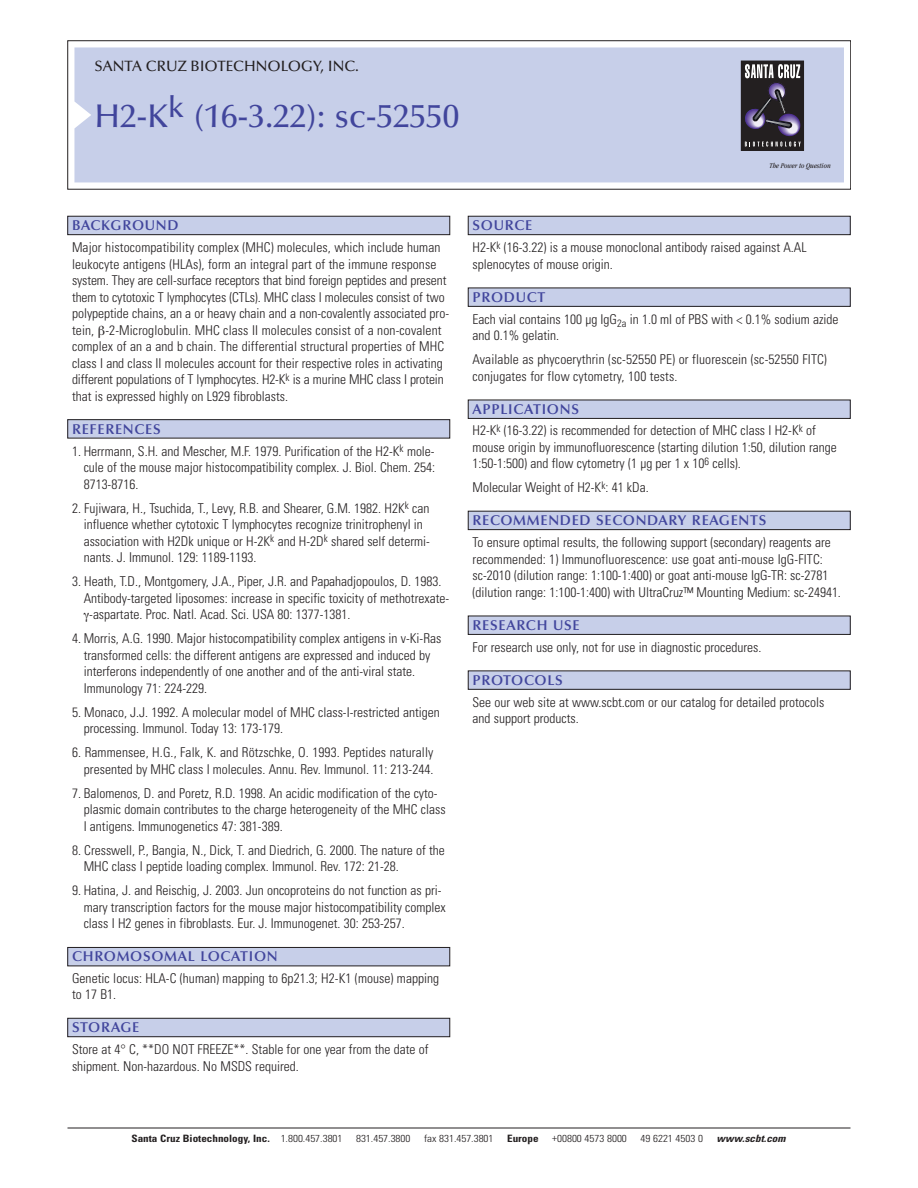
<style>
.page{position:relative;width:918px;height:1188px;background:#fff}
.page>*{position:absolute;margin:0;border:0;box-sizing:border-box;transform-origin:0 0}
.t1{font:500 33px "Optima";color:#41459c}
.t2{font:500 15px "Optima";color:#231f20}
.t3{font:600 14.25px "Optima";letter-spacing:.05em;color:#41459c}
.t4{font:300 condensed 13.5px/16.5px "Univers";color:#231f20}
.t5{font:300 condensed 10.2px "Univers";color:#231f20;scale:1.1 1}
.t6{font:700 condensed 10.2px "Univers";color:#231f20;scale:1.1 1}
.t7{font:italic 700 condensed 10.2px "Univers";color:#231f20;scale:1.1 1}
.t8{font:italic condensed 7.5px "Garamond";color:#231f20}
.s1{font-weight:300}
</style>
<div class="page">
<div style="left:468px;top:400px;width:382px;height:18px;background:#c7cfe9"></div>
<div style="left:468px;top:400px;width:382px;height:19px;border:1px solid #231f20"></div>
<div style="left:468px;top:511px;width:382px;height:19px;background:#c7cfe9"></div>
<div style="left:468px;top:511px;width:382px;height:19px;border:1px solid #231f20"></div>
<div style="left:468px;top:616px;width:382px;height:18px;background:#c7cfe9"></div>
<div style="left:468px;top:616px;width:382px;height:19px;border:1px solid #231f20"></div>
<div style="left:468px;top:671px;width:382px;height:18px;background:#c7cfe9"></div>
<div style="left:468px;top:671px;width:382px;height:19px;border:1px solid #231f20"></div>
<div style="left:74px;top:47px;width:770px;height:135px;background:#c7cfe9"></div>
<div style="left:741px;top:61px;width:62px;height:89px;background:#231f20"></div>
<div style="left:741px;top:61px;width:63px;height:90px;border:1px solid #231f20"></div>
<svg style="left:741px;top:64px;width:64px;height:83px"></svg>
<hr style="left:68px;top:1128px;width:782px;height:1px;background:#231f20">
<div style="left:68px;top:216px;width:382px;height:19px;background:#c7cfe9"></div>
<div style="left:68px;top:216px;width:382px;height:19px;border:1px solid #231f20"></div>
<div style="left:68px;top:1018px;width:382px;height:19px;background:#c7cfe9"></div>
<div style="left:68px;top:1018px;width:382px;height:19px;border:1px solid #231f20"></div>
<div style="left:468px;top:216px;width:382px;height:19px;background:#c7cfe9"></div>
<div style="left:468px;top:216px;width:382px;height:19px;border:1px solid #231f20"></div>
<div style="left:468px;top:288px;width:382px;height:18px;background:#c7cfe9"></div>
<div style="left:468px;top:288px;width:382px;height:19px;border:1px solid #231f20"></div>
<div style="left:68px;top:420px;width:382px;height:18px;background:#c7cfe9"></div>
<div style="left:68px;top:419px;width:382px;height:19px;border:1px solid #231f20"></div>
<div style="left:68px;top:947px;width:382px;height:19px;background:#c7cfe9"></div>
<div style="left:68px;top:947px;width:382px;height:19px;border:1px solid #231f20"></div>
<p class="t2" style="left:94px;top:60px;width:266px">SANTA CRUZ BIOTECHNOLOGY, INC.</p>
<h1 class="t1" style="left:94px;top:102px;width:366px">H2-K<sup>k</sup> (16-3.22): sc-52550</h1>
<p class="t8" style="left:769px;top:163px;width:63px">The Power to Question</p>
<p class="t3" style="left:72px;top:220px;width:108px">BACKGROUND</p>
<p class="t4" style="left:72px;top:241px;width:379px">Major histocompatibility complex (MHC) molecules, which include human leukocyte antigens (HLAs), form an integral part of the immune response system. They are cell-surface receptors that bind foreign peptides and present them to cytotoxic T lymphocytes (CTLs). MHC class I molecules consist of two polypeptide chains, an a or heavy chain and a non-covalently associated pro&shy;tein, -2-Microglobulin. MHC class II molecules consist of a non-covalent complex of an a and b chain. The differential structural properties of MHC class I and class II molecules account for their respective roles in activating different populations of T lymphocytes. H2-K<sup>k</sup> is a murine MHC class I protein that is expressed highly on L929 fibroblasts.</p>
<p class="t3" style="left:72px;top:423px;width:90px">REFERENCES</p>
<p class="t4" style="left:84px;top:444px;width:353px;text-align:justify;text-indent:-12px">1. Herrmann, S.H. and Mescher, M.F. 1979. Purification of the H2-K<sup>k</sup> mole&shy;cule of the mouse major histocompatibility complex. J. Biol. Chem. 254:<br>8713-8716.</p>
<p class="t4" style="left:84px;top:501px;width:348px;text-indent:-12px">2. Fujiwara, H., Tsuchida, T., Levy, R.B. and Shearer, G.M. 1982. H2K<sup>k</sup> can influence whether cytotoxic T lymphocytes recognize trinitrophenyl in association with H2Dk unique or H-2K<sup>k</sup> and H-2D<sup>k</sup> shared self determi&shy;nants. J. Immunol. 129: 1189-1193.</p>
<p class="t4" style="left:72px;top:574px;width:371px">3. Heath, T.D., Montgomery, J.A., Piper, J.R. and Papahadjopoulos, D. 1983.</p>
<p class="t4" style="left:84px;top:591px;width:367px">Antibody-targeted liposomes: increase in specific toxicity of methotrexate-</p>
<p class="t4" style="left:89px;top:607px;width:263px">-aspartate. Proc. Natl. Acad. Sci. USA 80: 1377-1381.</p>
<p class="t4" style="left:84px;top:631px;width:359px;text-indent:-12px">4. Morris, A.G. 1990. Major histocompatibility complex antigens in v-Ki-Ras transformed cells: the different antigens are expressed and induced by interferons independently of one another and of the anti-viral state.<br>Immunology 71: 224-229.</p>
<p class="t4" style="left:84px;top:705px;width:358px;text-indent:-12px">5. Monaco, J.J. 1992. A molecular model of MHC class-I-restricted antigen processing. Immunol. Today 13: 173-179.</p>
<p class="t4" style="left:72px;top:745px;width:363px;text-align:right">6. Rammensee, H.G., Falk, K. and Rötzschke, O. 1993. Peptides naturally presented by MHC class I molecules. Annu. Rev. Immunol. 11: 213-244.</p>
<p class="t4" style="left:84px;top:786px;width:363px;text-indent:-12px">7. Balomenos, D. and Poretz, R.D. 1998. An acidic modification of the cyto&shy;plasmic domain contributes to the charge heterogeneity of the MHC class<br>I antigens. Immunogenetics 47: 381-389.</p>
<p class="t4" style="left:84px;top:843px;width:363px;text-indent:-12px">8. Cresswell, P., Bangia, N., Dick, T. and Diedrich, G. 2000. The nature of the<br>MHC class I peptide loading complex. Immunol. Rev. 172: 21-28.</p>
<p class="t4" style="left:84px;top:883px;width:364px;text-indent:-12px">9. Hatina, J. and Reischig, J. 2003. Jun oncoproteins do not function as pri&shy;mary transcription factors for the mouse major histocompatibility complex class I H2 genes in fibroblasts. Eur. J. Immunogenet. 30: 253-257.</p>
<p class="t3" style="left:72px;top:950px;width:207px">CHROMOSOMAL LOCATION</p>
<p class="t4" style="left:72px;top:971px;width:369px">Genetic locus: HLA-C (human) mapping to 6p21.3; H2-K1 (mouse) mapping to 17 B1.</p>
<p class="t3" style="left:72px;top:1022px;width:69px">STORAGE</p>
<p class="t4" style="left:72px;top:1043px;width:358px">Store at 4° C, **DO NOT FREEZE**. Stable for one year from the date of shipment. Non-hazardous. No MSDS required.</p>
<p class="t3" style="left:473px;top:220px;width:61px">SOURCE</p>
<p class="t4" style="left:473px;top:241px;width:336px">H2-K<sup>k</sup> (16-3.22) is a mouse monoclonal antibody raised against A.AL splenocytes of mouse origin.</p>
<p class="t3" style="left:473px;top:291px;width:74px">PRODUCT</p>
<p class="t4" style="left:473px;top:312px;width:367px">Each vial contains 100 µg IgG<sub>2a</sub> in 1.0 ml of PBS with &lt; 0.1% sodium azide and 0.1% gelatin.</p>
<p class="t4" style="left:473px;top:352px;width:356px">Available as phycoerythrin (sc-52550 PE) or fluorescein (sc-52550 FITC) conjugates for flow cytometry, 100 tests.</p>
<p class="t3" style="left:473px;top:403px;width:108px">APPLICATIONS</p>
<p class="t4" style="left:473px;top:424px;width:366px">H2-K<sup>k</sup> (16-3.22) is recommended for detection of MHC class I H2-K<sup>k</sup> of mouse origin by immunofluorescence (starting dilution 1:50, dilution range<br>1:50-1:500) and flow cytometry (1 µg per 1 x 10<sup>6</sup> cells).</p>
<p class="t4" style="left:473px;top:481px;width:178px">Molecular Weight of H2-K<sup>k</sup>: 41 kDa.</p>
<p class="t3" style="left:473px;top:515px;width:295px">RECOMMENDED SECONDARY REAGENTS</p>
<p class="t4" style="left:473px;top:536px;width:370px">To ensure optimal results, the following support (secondary) reagents are recommended: 1) Immunofluorescence: use goat anti-mouse IgG-FITC: sc-2010 (dilution range: 1:100-1:400) or goat anti-mouse IgG-TR: sc-2781 (dilution range: 1:100-1:400) with UltraCruz™ Mounting Medium: sc-24941.</p>
<p class="t3" style="left:473px;top:619px;width:109px">RESEARCH USE</p>
<p class="t4" style="left:473px;top:640px;width:290px">For research use only, not for use in diagnostic procedures.</p>
<p class="t3" style="left:473px;top:674px;width:92px">PROTOCOLS</p>
<p class="t4" style="left:473px;top:695px;width:353px">See our web site at www.scbt.com or our catalog for detailed protocols and support products.</p>
<p class="t6" style="left:132px;top:1135px;width:193px">Santa Cruz Biotechnology, Inc. <span class="s1">1.800.457.3801</span></p>
<p class="t5" style="left:356px;top:1135px;width:51px">831.457.3800</p>
<p class="t5" style="left:424px;top:1135px;width:65px">fax 831.457.3801</p>
<p class="t6" style="left:507px;top:1135px;width:30px">Europe</p>
<p class="t5" style="left:552px;top:1135px;width:69px">+00800 4573 8000</p>
<p class="t5" style="left:641px;top:1135px;width:58px">49 6221 4503 0</p>
<p class="t7" style="left:717px;top:1135px;width:66px">www.scbt.com</p>
</div>
